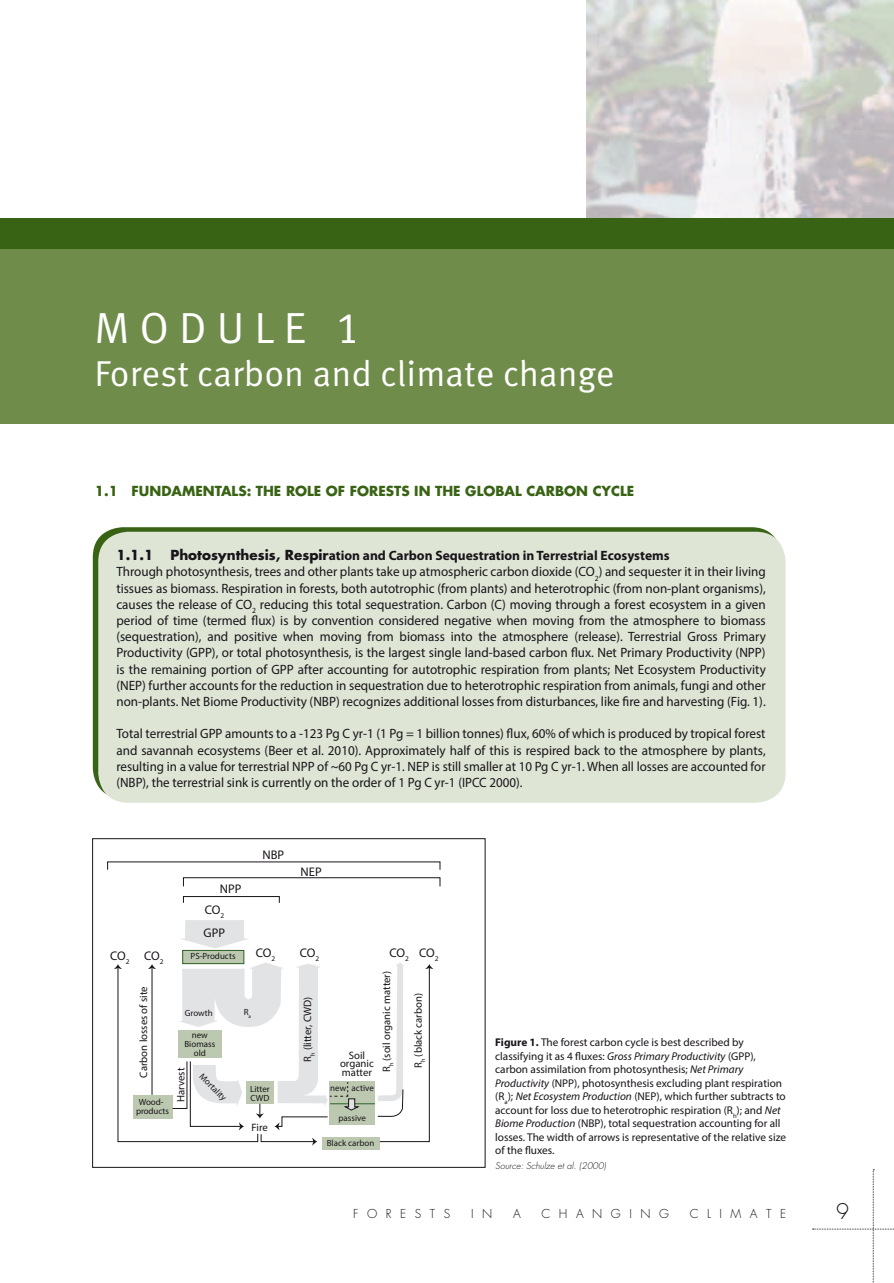
<style>
.page{position:relative;width:894px;height:1283px;background:#fff}
.page>*{position:absolute;margin:0;border:0;box-sizing:border-box;transform-origin:0 0}
.t1{font:43.5px "Meta Pro";color:#fff}
.t2{font:36px "Meta Pro";color:#fff}
.t3{font:300 21px "Futura";color:#181419}
.t4{font:13.5px/16.2px "Myriad Pro";color:#181419}
.t5{font:700 13.5px "Futura";color:#396314}
.t6{font:700 13.5px "Futura";color:#181419}
.t7{font:12.6px "Myriad Pro";color:#181419}
.t8{font:300 12px "Futura";color:#181419}
.t9{font:11.25px/13.5px "Myriad Pro";color:#181419}
.t10{font:10.8px/9px "Myriad Pro";color:#181419;text-align:center}
.t11{font:9px/9px "Myriad Pro";color:#181419;text-align:center}
.t12{font:italic 300 9px "Futura";color:#181419}
.t13{font:7.35px "Myriad Pro";color:#181419}
.s1{font-family:"Futura";font-weight:700}
.s2{font-weight:700}
.s3{font-style:italic}
</style>
<div class="page">
<svg style="left:812px;top:1169px;width:81px;height:114px"></svg>
<img style="left:586px;top:0;width:307px;height:219px">
<svg style="left:93px;top:527px;width:688px;height:271px;background:#456d23"></svg>
<div style="left:98px;top:532px;width:687px;height:271px;background:#dee5d5;border-radius:30px"></div>
<div style="left:0;top:219px;width:893px;height:205px;background:#6f8c4b"></div>
<div style="left:0;top:219px;width:893px;height:30px;background:#396314"></div>
<svg style="left:182px;top:861px;width:259px;height:289px"></svg>
<div style="left:183px;top:877px;width:257px;height:10px;border:1px solid #181419"></div>
<div style="left:183px;top:896px;width:97px;height:7px;border:1px solid #181419"></div>
<svg style="left:180px;top:920px;width:70px;height:28px"></svg>
<div style="left:183px;top:950px;width:61px;height:13px;background:#bcc9b0"></div>
<div style="left:182px;top:950px;width:62px;height:14px;border:1px solid #2d6225"></div>
<div style="left:322px;top:1137px;width:58px;height:12px;background:#bcc9b0"></div>
<svg style="left:377px;top:962px;width:56px;height:180px"></svg>
<svg style="left:114px;top:962px;width:247px;height:183px"></svg>
<div style="left:92px;top:838px;width:393px;height:330px;border:1px solid #181419"></div>
<h1 class="t1" style="left:94px;top:311px;width:268px">M O D U L E 1</h1>
<h2 class="t2" style="left:94px;top:359px;width:521px">Forest carbon and climate change</h2>
<p class="t5" style="left:95px;top:485px;width:540px">1.1 FUNDAMENTALS: THE ROLE OF FORESTS IN THE GLOBAL CARBON CYCLE</p>
<p class="t4" style="left:116px;top:549px;width:651px;text-indent:54px"><span class="s1">Photosynthesis, Respir</span><span class="s2">ation and Carbon Sequestration in Terrestrial Ecosystems<br></span>Through photosynthesis, trees and other plants take up atmospheric carbon dioxide (CO<sub>2</sub>) and sequester it in their living tissues as biomass. Respiration in forests, both autotrophic (from plants) and heterotrophic (from non-plant organisms), causes the release of CO<sub>2</sub> reducing this total sequestration. Carbon (C) moving through a forest ecosystem in a given period of time (termed flux) is by convention considered negative when moving from the atmosphere to biomass (sequestration), and positive when moving from biomass into the atmosphere (release). Terrestrial Gross Primary Productivity (GPP), or total photosynthesis, is the largest single land-based carbon flux. Net Primary Productivity (NPP) is the remaining portion of GPP after accounting for autotrophic respiration from plants; Net Ecosystem Productivity (NEP) further accounts for the reduction in sequestration due to heterotrophic respiration from animals, fungi and other non-plants. Net Biome Productivity (NBP) recognizes additional losses from disturbances, like fire and harvesting (Fig. 1).</p>
<p class="t4" style="left:116px;top:727px;width:650px;text-align:justify">Total terrestrial GPP amounts to a -123 Pg C yr-1 (1 Pg = 1 billion tonnes) flux, 60% of which is produced by tropical forest and savannah ecosystems (Beer et al. 2010). Approximately half of this is respired back to the atmosphere by plants, resulting in a value for terrestrial NPP of ~60 Pg C yr-1. NEP is still smaller at 10 Pg C yr-1. When all losses are accounted for (NBP), the terrestrial sink is currently on the order of 1 Pg C yr-1 (IPCC 2000).</p>
<p class="t6" style="left:116px;top:549px;width:39px">1.1.1</p>
<p class="t7" style="left:262px;top:850px;width:23px">NBP</p>
<p class="t7" style="left:300px;top:867px;width:23px">NEP</p>
<p class="t7" style="left:220px;top:884px;width:23px">NPP</p>
<p class="t7" style="left:203px;top:928px;width:23px">GPP</p>
<p class="t11" style="left:190px;top:953px;width:46px">PS-Products</p>
<p class="t7" style="left:205px;top:905px;width:21px">CO<sub>2</sub></p>
<p class="t7" style="left:110px;top:951px;width:17px">CO</p>
<p class="t7" style="left:256px;top:948px;width:21px">CO<sub>2</sub></p>
<p class="t13" style="left:126px;top:959px;width:39px">2 <sup>CO</sup>2</p>
<p class="t7" style="left:300px;top:948px;width:21px">CO<sub>2</sub></p>
<p class="t7" style="left:389px;top:948px;width:50px">CO<sub>2</sub> CO<sub>2</sub></p>
<p class="t10" style="left:383px;top:1072px;width:103px;rotate:-90deg">R<sub>h</sub> (soil organic matter)</p>
<p class="t10" style="left:140px;top:1077px;width:92px;rotate:-90deg">Carbon losses of site</p>
<p class="t10" style="left:414px;top:1068px;width:77px;rotate:-90deg">R<sub>h</sub> (black carbon)</p>
<p class="t11" style="left:330px;top:1085px;width:45px">new active</p>
<p class="t11" style="left:338px;top:1114px;width:29px">passive</p>
<p class="t10" style="left:251px;top:1124px;width:18px">Fire</p>
<p class="t10" style="left:304px;top:1062px;width:67px;rotate:-90deg">R<sub>h</sub> (litter, CWD)</p>
<p class="t11" style="left:185px;top:1009px;width:29px">Growth</p>
<p class="t11" style="left:244px;top:1008px;width:9px">R<sub>a</sub></p>
<p class="t11" style="left:184px;top:1031px;width:32px">new<br>Biomass old</p>
<p class="t10" style="left:340px;top:1051px;width:35px">Soil organic matter</p>
<p class="t10" style="left:177px;top:1102px;width:36px;rotate:-90deg">Harvest</p>
<p class="t11" style="left:204px;top:1072px;width:36px;rotate:45deg">Mortality</p>
<p class="t11" style="left:250px;top:1085px;width:21px;text-align:left">Litter<br>CWD</p>
<p class="t11" style="left:136px;top:1098px;width:34px">Wood&shy;products</p>
<p class="t11" style="left:327px;top:1139px;width:49px">Black carbon</p>
<p class="t9" style="left:495px;top:1037px;width:292px"><span class="s2">Figure 1.</span> The forest carbon cycle is best described by classifying it as 4 fluxes: <span class="s3">Gross Primary Productivity</span> (GPP), carbon assimilation from photosynthesis; <span class="s3">Net Primary Productivity</span> (NPP), photosynthesis excluding plant respiration (R<sub>a</sub>); <span class="s3">Net Ecosystem Production</span> (NEP), which further subtracts to account for loss due to heterotrophic respiration (R<sub>h</sub>); and <span class="s3">Net Biome Production</span> (NBP), total sequestration accounting for all losses. The width of arrows is representative of the relative size of the fluxes.</p>
<p class="t12" style="left:495px;top:1162px;width:112px">Source: Schulze et al. (2000)</p>
<p class="t8" style="left:353px;top:1208px;width:99px">F O R E S T S</p>
<p class="t8" style="left:471px;top:1208px;width:23px">I N</p>
<p class="t8" style="left:513px;top:1208px;width:9px">A</p>
<p class="t8" style="left:541px;top:1208px;width:129px">C H A N G I N G</p>
<p class="t8" style="left:689px;top:1208px;width:98px">C L I M A T E</p>
<h3 class="t3" style="left:835px;top:1201px;width:15px">9</h3>
</div>
